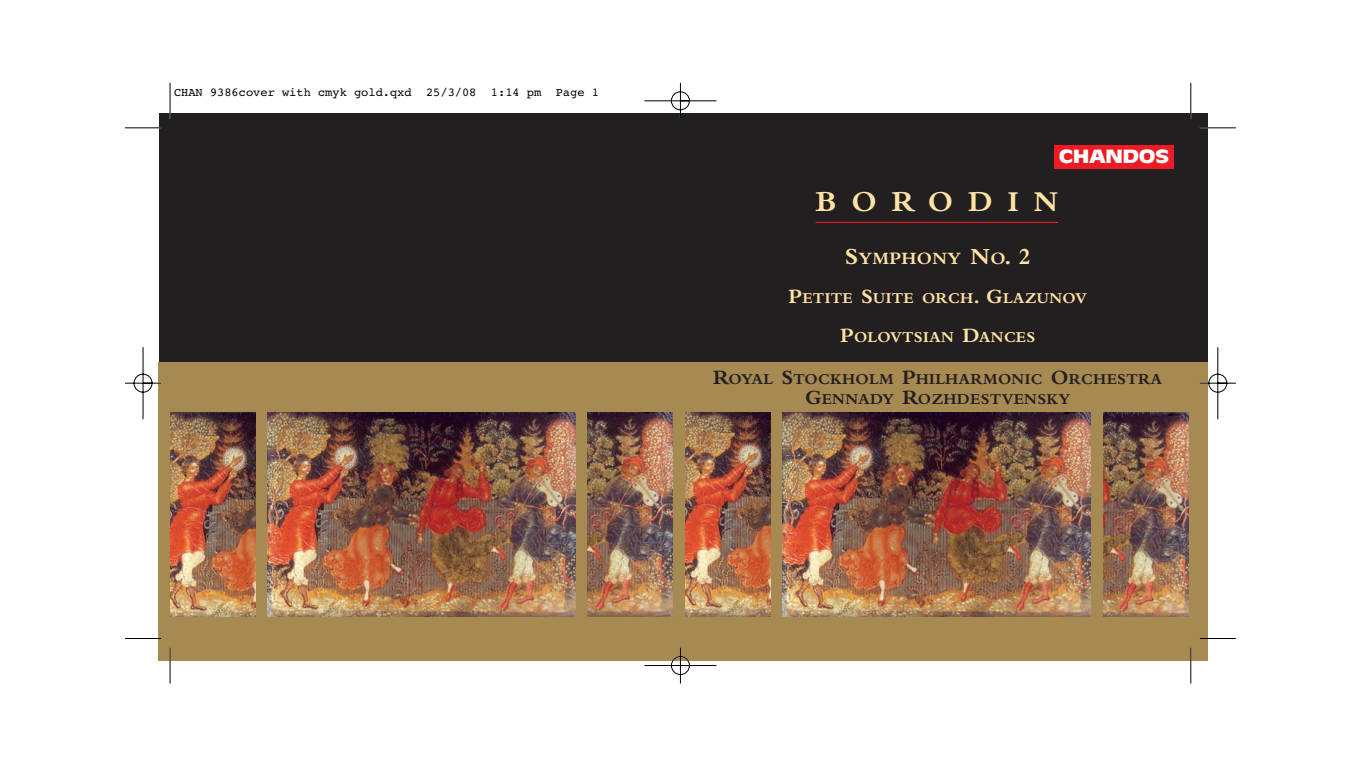
<style>
.page{position:relative;width:1361px;height:766px;background:#fff}
.page>*{position:absolute;margin:0;border:0;box-sizing:border-box;transform-origin:0 0}
.t1{font:700 30px "Bembo";letter-spacing:.5em;color:#ffe3a5}
.t2{font:700 18px "Bembo";letter-spacing:.02em;color:#ffe3a5}
.t3{font:900 18px "Antique Olive";letter-spacing:-.02em;color:#fff;scale:1.29 1}
.t4{font:700 15.75px/20.2px "Bembo";letter-spacing:.02em;color:#231f20;text-align:center}
.t5{font:700 15.75px "Bembo";letter-spacing:.02em;color:#ffe3a5}
.t6{font:12px "Courier";color:#000}
.s1{font-size:24px}
.s2{font-size:21px}
</style>
<div class="page">
<img style="left:125px;top:82px;width:1111px;height:601px">
<p class="t6" style="left:174px;top:89px;width:426px">CHAN 9386cover with cmyk gold.qxd 25/3/08 1:14 pm Page 1</p>
<p class="t3" style="left:1059px;top:149px;width:87px">CHANDOS</p>
<h1 class="t1" style="left:815px;top:191px;width:244px">BORODIN</h1>
<p class="t2" style="left:845px;top:251px;width:187px"><span class="s1">S</span>YMPHONY <span class="s1">N</span>O<span class="s1">. 2</span></p>
<p class="t5" style="left:788px;top:292px;width:300px"><span class="s2">P</span>ETITE <span class="s2">S</span>UITE ORCH<span class="s2">. G</span>LAZUNOV</p>
<p class="t5" style="left:840px;top:331px;width:197px"><span class="s2">P</span>OLOVTSIAN <span class="s2">D</span>ANCES</p>
<p class="t4" style="left:713px;top:370px;width:450px"><span class="s2">R</span>OYAL <span class="s2">S</span>TOCKHOLM <span class="s2">P</span>HILHARMONIC <span class="s2">O</span>RCHESTRA<br><span class="s2">G</span>ENNADY <span class="s2">R</span>OZHDESTVENSKY</p>
</div>
